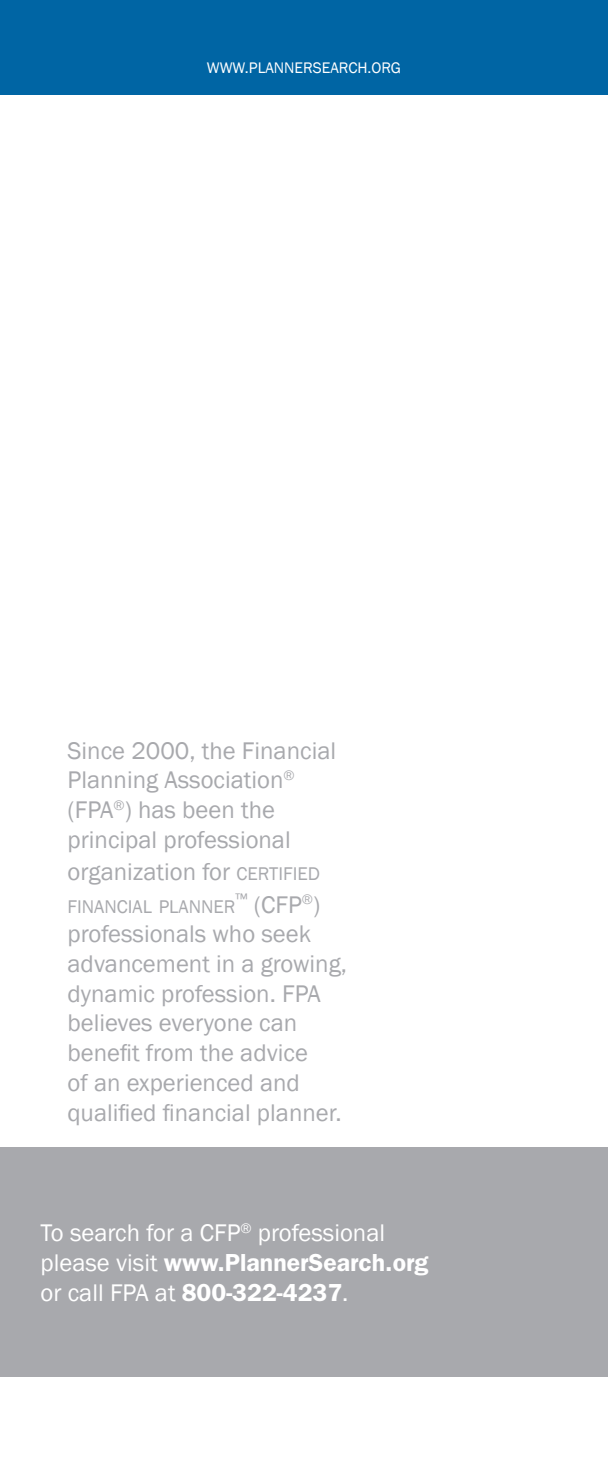
<style>
.page{position:relative;width:608px;height:1458px;background:#fff}
.page>*{position:absolute;margin:0;border:0;box-sizing:border-box;transform-origin:0 0}
._01_BODY_FSI_grey{font:24.75px/29.7px "Franklin Gothic";color:#a8a9ad}
._01_BODY_rev{font:24.75px/29.7px "Franklin Gothic";color:#fff}
._01_BODY_FSI_grey-2{font:18.9px "Franklin Gothic";color:#a8a9ad}
.t1{font:15.75px "Franklin Gothic";color:#fff}
.s1{font-size:18.9px}
.s2{font-weight:600}
</style>
<div class="page">
<div style="left:0;top:0;width:608px;height:94px;background:#0065a4"></div>
<div style="left:0;top:1148px;width:608px;height:229px;background:#a8a9ad"></div>
<p class="t1" style="left:207px;top:58px;width:196px">WWW.PLANNERSEARCH.ORG</p>
<p class="_01_BODY_FSI_grey" style="left:67px;top:736px;width:270px">Since 2000, the Financial<br>Planning Association<sup>® </sup>(FPA<sup>®</sup>) has been the principal professional</p>
<p class="_01_BODY_FSI_grey" style="left:67px;top:858px;width:254px">organization for <span class="s1">CERTIFIED</span></p>
<p class="_01_BODY_FSI_grey-2" style="left:68px;top:895px;width:169px">FINANCIAL PLANNER</p>
<p class="_01_BODY_FSI_grey" style="left:68px;top:890px;width:281px;text-indent:168px"><sup>™</sup> (CFP<sup>®</sup>) professionals who seek advancement in a growing, dynamic profession. FPA believes everyone can benefit from the advice<br>of an experienced and qualified financial planner.</p>
<p class="_01_BODY_rev" style="left:40px;top:1219px;width:389px">To search for a CFP<sup>®</sup> professional please visit <span class="s2">www.PlannerSearch.org </span>or call FPA at <span class="s2">800-322-4237</span>.</p>
</div>
